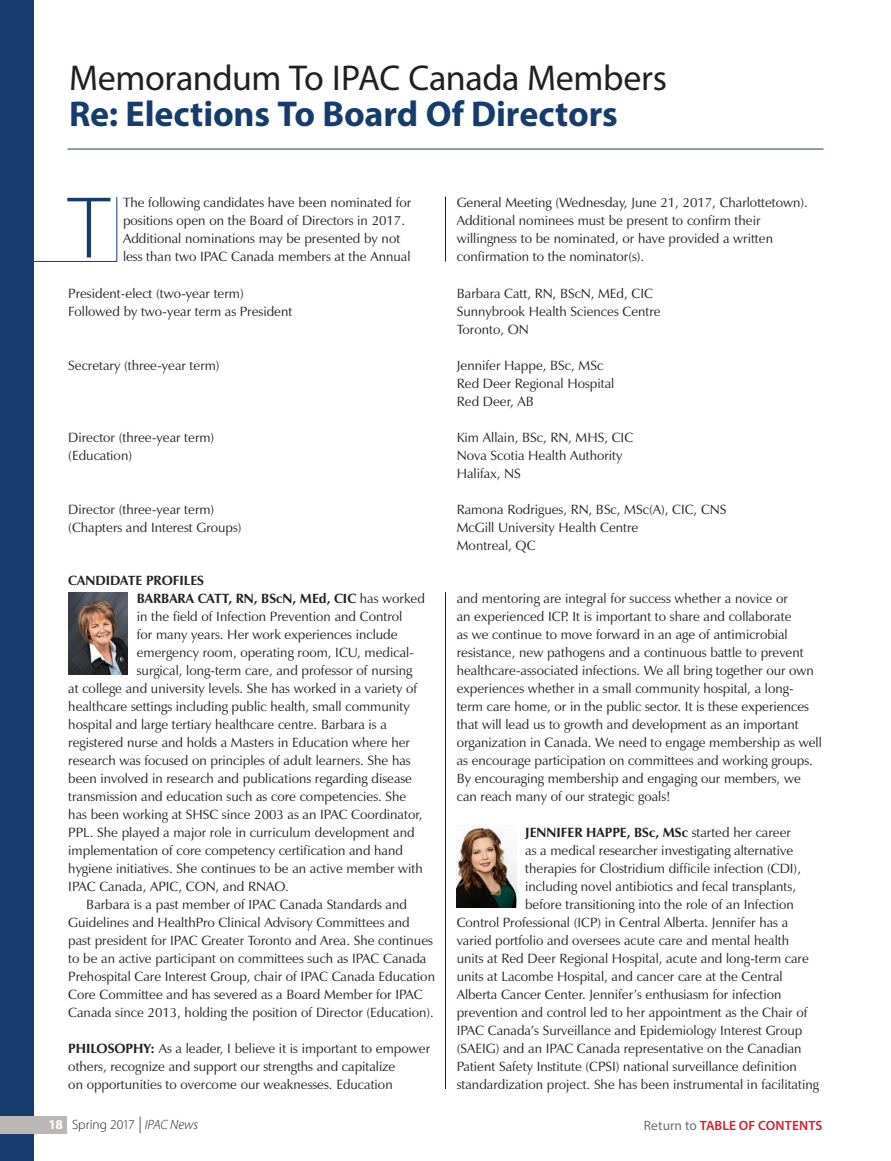
<style>
.page{position:relative;width:891px;height:1161px;background:#fff}
.page>*{position:absolute;margin:0;border:0;box-sizing:border-box;transform-origin:0 0}
.t1{font:300 88.5px "Myriad Pro";color:#163c6d}
.t2{font:700 36px "Myriad Pro";letter-spacing:-.005em;color:#163c6d}
.t3{font:36px "Myriad Pro";letter-spacing:-.01em;color:#231f20}
.bt1{font:13.5px/18px "Zapf Humanist 601 BT";color:#231f20}
.bt{font:13.5px/18px "Zapf Humanist 601 BT";color:#231f20}
.bt1-2{font:700 13.5px "Zapf Humanist 601 BT";color:#231f20}
.t4{font:600 13.5px "Myriad Pro";letter-spacing:.01em;color:#d2202f}
.t5{font:300 13.5px "Myriad Pro";letter-spacing:-.005em;color:#231f20}
.s1{font-weight:400}
.s2{font-weight:700}
.s3{font-weight:700;color:#fff}
.s4{font-size:16.5px}
.s5{font-style:italic}
.s6{font-weight:400;color:#6c6d70}
</style>
<div class="page">
<div style="left:0;top:0;width:34px;height:1161px;background:#163c6d"></div>
<hr style="left:68px;top:149px;width:756px;height:1px;background:#163c6d">
<svg style="left:34px;top:197px;width:83px;height:65px"></svg>
<img style="left:457px;top:827px;width:59px;height:81px">
<img style="left:68px;top:592px;width:60px;height:83px">
<hr style="left:445px;top:592px;width:1px;height:497px;background:#231f20">
<hr style="left:445px;top:197px;width:1px;height:65px;background:#231f20">
<div style="left:0;top:1116px;width:68px;height:18px;background:#bbb7b7"></div>
<p class="t3" style="left:69px;top:56px;width:600px">Memorandum To IPAC Canada Members</p>
<p class="t2" style="left:69px;top:90px;width:550px">Re: Elections To Board Of Directors</p>
<p class="t1" style="left:68px;top:175px;width:43px">T</p>
<p class="bt1" style="left:123px;top:194px;width:290px">The following candidates have been nominated for positions open on the Board of Directors in 2017.<br>Additional nominations may be presented by not</p>
<p class="bt1" style="left:123px;top:248px;width:289px">less than two IPAC Canada members at the Annual</p>
<p class="bt1" style="left:457px;top:194px;width:353px">General Meeting (Wednesday, June 21, 2017, Charlottetown).<br>Additional nominees must be present to confirm their willingness to be nominated, or have provided a written confirmation to the nominator(s).</p>
<p class="bt1" style="left:68px;top:284px;width:177px">President-elect (two-year term)</p>
<p class="bt1" style="left:457px;top:284px;width:198px">Barbara Catt, RN, BScN, MEd, CIC</p>
<p class="bt1" style="left:68px;top:302px;width:226px">Followed by two-year term as President</p>
<p class="bt1" style="left:457px;top:302px;width:205px">Sunnybrook Health Sciences Centre</p>
<p class="bt1" style="left:457px;top:320px;width:74px">Toronto, ON</p>
<p class="bt1" style="left:68px;top:356px;width:153px">Secretary (three-year term)</p>
<p class="bt1" style="left:457px;top:356px;width:148px">Jennifer Happe, BSc, MSc</p>
<p class="bt1" style="left:457px;top:374px;width:159px">Red Deer Regional Hospital</p>
<p class="bt1" style="left:457px;top:392px;width:79px">Red Deer, AB</p>
<p class="bt1" style="left:68px;top:428px;width:148px">Director (three-year term)</p>
<p class="bt1" style="left:457px;top:428px;width:178px">Kim Allain, BSc, RN, MHS, CIC</p>
<p class="bt1" style="left:68px;top:446px;width:65px">(Education)</p>
<p class="bt1" style="left:457px;top:446px;width:167px">Nova Scotia Health Authority</p>
<p class="bt1" style="left:457px;top:464px;width:65px">Halifax, NS</p>
<p class="bt1" style="left:68px;top:500px;width:148px">Director (three-year term)</p>
<p class="bt1" style="left:457px;top:500px;width:271px">Ramona Rodrigues, RN, BSc, MSc(A), CIC, CNS</p>
<p class="bt1" style="left:68px;top:518px;width:175px">(Chapters and Interest Groups)</p>
<p class="bt1" style="left:457px;top:518px;width:183px">McGill University Health Centre</p>
<p class="bt1" style="left:457px;top:536px;width:80px">Montreal, QC</p>
<p class="bt1-2" style="left:68px;top:572px;width:137px">CANDIDATE PROFILES</p>
<p class="bt1-2" style="left:137px;top:590px;width:290px">BARBARA CATT, RN, BScN, MEd, CIC <span class="s1">has worked</span></p>
<p class="bt1" style="left:137px;top:607px;width:267px">in the field of Infection Prevention and Control</p>
<p class="bt1" style="left:137px;top:625px;width:262px">for many years. Her work experiences include</p>
<p class="bt1" style="left:137px;top:643px;width:279px">emergency room, operating room, ICU, medical-</p>
<p class="bt1" style="left:137px;top:661px;width:277px">surgical, long-term care, and professor of nursing</p>
<p class="bt1" style="left:68px;top:679px;width:350px">at college and university levels. She has worked in a variety of</p>
<p class="bt1" style="left:68px;top:697px;width:343px">healthcare settings including public health, small community</p>
<p class="bt1" style="left:68px;top:715px;width:320px">hospital and large tertiary healthcare centre. Barbara is a</p>
<p class="bt1" style="left:68px;top:733px;width:343px">registered nurse and holds a Masters in Education where her</p>
<p class="bt1" style="left:68px;top:751px;width:344px">research was focused on principles of adult learners. She has</p>
<p class="bt1" style="left:68px;top:769px;width:345px">been involved in research and publications regarding disease</p>
<p class="bt1" style="left:68px;top:787px;width:340px">transmission and education such as core competencies. She</p>
<p class="bt1" style="left:68px;top:805px;width:356px">has been working at SHSC since 2003 as an IPAC Coordinator,</p>
<p class="bt1" style="left:68px;top:823px;width:348px">PPL. She played a major role in curriculum development and</p>
<p class="bt1" style="left:68px;top:841px;width:336px">implementation of core competency certification and hand</p>
<p class="bt1" style="left:68px;top:859px;width:356px">hygiene initiatives. She continues to be an active member with</p>
<p class="bt1" style="left:68px;top:877px;width:222px">IPAC Canada, APIC, CON, and RNAO.</p>
<p class="bt" style="left:68px;top:895px;width:368px;text-indent:18px">Barbara is a past member of IPAC Canada Standards and Guidelines and HealthPro Clinical Advisory Committees and past president for IPAC Greater Toronto and Area. She continues to be an active participant on committees such as IPAC Canada Prehospital Care Interest Group, chair of IPAC Canada Education Core Committee and has severed as a Board Member for IPAC Canada since 2013, holding the position of Director (Education).</p>
<p class="bt1" style="left:68px;top:1039px;width:363px"><span class="s2">PHILOSOPHY:</span> As a leader, I believe it is important to empower others, recognize and support our strengths and capitalize<br>on opportunities to overcome our weaknesses. Education</p>
<p class="t5" style="left:48px;top:1116px;width:151px"><span class="s3">18</span> Spring 2017 <span class="s4">|</span> <span class="s5">IPAC News</span></p>
<p class="bt1" style="left:457px;top:589px;width:367px">and mentoring are integral for success whether a novice or<br>an experienced ICP. It is important to share and collaborate<br>as we continue to move forward in an age of antimicrobial resistance, new pathogens and a continuous battle to prevent healthcare-associated infections. We all bring together our own experiences whether in a small community hospital, a long&shy;term care home, or in the public sector. It is these experiences that will lead us to growth and development as an important organization in Canada. We need to engage membership as well as encourage participation on committees and working groups.<br>By encouraging membership and engaging our members, we can reach many of our strategic goals!</p>
<p class="bt1-2" style="left:525px;top:824px;width:267px">JENNIFER HAPPE, BSc, MSc <span class="s1">started her career</span></p>
<p class="bt1" style="left:525px;top:841px;width:269px">as a medical researcher investigating alternative</p>
<p class="bt1" style="left:525px;top:859px;width:277px">therapies for Clostridium difficile infection (CDI),</p>
<p class="bt1" style="left:525px;top:877px;width:272px">including novel antibiotics and fecal transplants,</p>
<p class="bt1" style="left:525px;top:895px;width:270px">before transitioning into the role of an Infection</p>
<p class="bt1" style="left:457px;top:913px;width:333px">Control Professional (ICP) in Central Alberta. Jennifer has a</p>
<p class="bt1" style="left:457px;top:931px;width:334px">varied portfolio and oversees acute care and mental health</p>
<p class="bt1" style="left:457px;top:949px;width:354px">units at Red Deer Regional Hospital, acute and long-term care</p>
<p class="bt1" style="left:457px;top:967px;width:327px">units at Lacombe Hospital, and cancer care at the Central</p>
<p class="bt1" style="left:457px;top:985px;width:326px">Alberta Cancer Center. Jennifer’s enthusiasm for infection</p>
<p class="bt1" style="left:457px;top:1003px;width:352px">prevention and control led to her appointment as the Chair of</p>
<p class="bt1" style="left:457px;top:1021px;width:347px">IPAC Canada’s Surveillance and Epidemiology Interest Group</p>
<p class="bt1" style="left:457px;top:1039px;width:346px">(SAEIG) and an IPAC Canada representative on the Canadian</p>
<p class="bt1" style="left:457px;top:1057px;width:342px">Patient Safety Institute (CPSI) national surveillance definition</p>
<p class="bt1" style="left:457px;top:1075px;width:364px">standardization project. She has been instrumental in facilitating</p>
<p class="t4" style="left:644px;top:1117px;width:180px"><span class="s6">Return to</span> TABLE OF CONTENTS</p>
</div>
